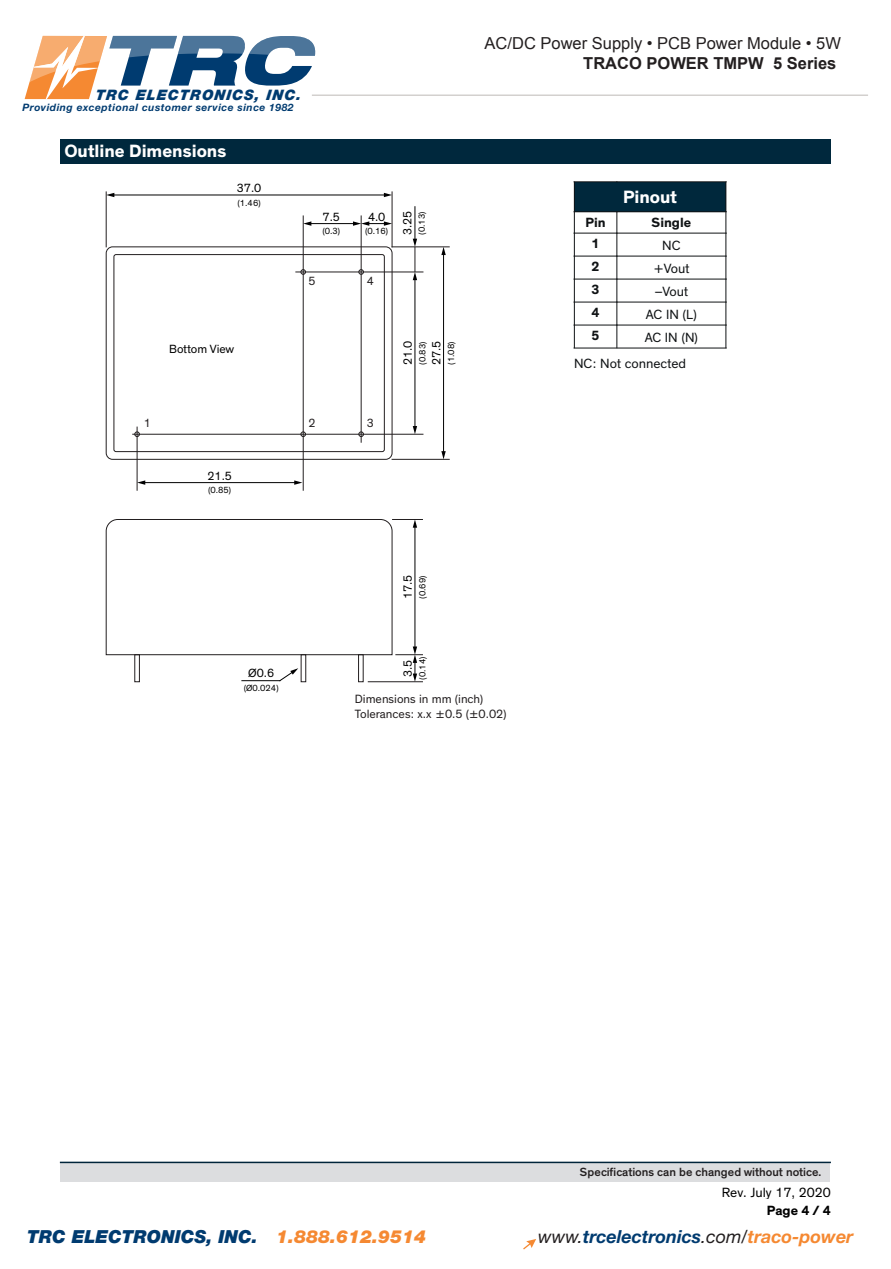
<style>
.page{position:relative;width:891px;height:1269px;background:#fff}
.page>*{position:absolute;margin:0;border:0;box-sizing:border-box;transform-origin:0 0}
.t1{font:700 18.15px "Theinhardt";color:#fff}
.t2{font:700 18.15px "Theinhardt";letter-spacing:-.005em;color:#fff}
.t3{font:italic 700 18px "Helvetica Neue LT Std";color:#003b70}
.t4{font:italic 900 18px "Helvetica Neue LT Std";color:#003b70}
.t5{font:16.5px/19.8px "Arial";color:#231f20;text-align:right}
.t6{font:italic 900 14.4px "Helvetica Neue LT Std";letter-spacing:.07em;color:#003b70}
.t7{font:13.65px/26px "Theinhardt";color:#101315}
.t8{font:13.65px/18.1px "Theinhardt";color:#000;text-align:right}
.t9{font:700 13.65px "Theinhardt";color:#101315}
.t10{font:12.15px/14.7px "Theinhardt";color:#231f20}
.t11{font:12.15px "Theinhardt";color:#000001}
.t12{font:500 12px "Theinhardt";color:#231f20}
.t13{font:italic 700 10.2px "Helvetica Neue LT Std";letter-spacing:.05em;color:#003b70}
.t14{font:9px "Theinhardt";color:#000001}
.s1{font-weight:700}
.s2{color:#f58932}
.s3{font-weight:400;color:#231f20}
</style>
<div class="page">
<hr style="left:312px;top:94px;width:556px;height:2px;background:#d3d0ce">
<svg style="left:24px;top:35px;width:294px;height:65px"></svg>
<svg style="left:523px;top:1239px;width:13px;height:11px"></svg>
<div style="left:60px;top:140px;width:771px;height:24px;background:#00283d"></div>
<div style="left:106px;top:246px;width:286px;height:214px;border:1px solid #231f20;border-radius:6px"></div>
<div style="left:114px;top:254px;width:271px;height:198px;border:1px solid #231f20;border-radius:2px"></div>
<hr style="left:361px;top:216px;width:1px;height:226px;background:#231f20">
<hr style="left:303px;top:216px;width:1px;height:274px;background:#231f20">
<hr style="left:137px;top:427px;width:1px;height:63px;background:#231f20">
<hr style="left:296px;top:272px;width:127px;height:1px;background:#231f20">
<hr style="left:133px;top:434px;width:290px;height:1px;background:#231f20">
<hr style="left:392px;top:459px;width:57px;height:1px;background:#231f20">
<hr style="left:392px;top:247px;width:57px;height:1px;background:#231f20">
<svg style="left:134px;top:432px;width:6px;height:5px"></svg>
<svg style="left:301px;top:269px;width:5px;height:6px"></svg>
<svg style="left:358px;top:269px;width:6px;height:6px"></svg>
<svg style="left:301px;top:432px;width:5px;height:5px"></svg>
<svg style="left:358px;top:432px;width:6px;height:5px"></svg>
<hr style="left:106px;top:192px;width:1px;height:55px;background:#231f20">
<hr style="left:392px;top:192px;width:1px;height:55px;background:#231f20">
<hr style="left:113px;top:195px;width:272px;height:1px;background:#000001">
<svg style="left:106px;top:193px;width:8px;height:4px"></svg>
<svg style="left:384px;top:193px;width:8px;height:4px"></svg>
<hr style="left:310px;top:223px;width:44px;height:1px;background:#000001">
<svg style="left:303px;top:221px;width:8px;height:5px"></svg>
<svg style="left:353px;top:221px;width:39px;height:5px"></svg>
<hr style="left:415px;top:207px;width:1px;height:33px;background:#000001">
<hr style="left:415px;top:279px;width:1px;height:149px;background:#000001">
<svg style="left:413px;top:426px;width:4px;height:8px"></svg>
<hr style="left:443px;top:254px;width:1px;height:199px;background:#000001">
<svg style="left:441px;top:247px;width:5px;height:8px"></svg>
<svg style="left:441px;top:451px;width:5px;height:8px"></svg>
<hr style="left:144px;top:482px;width:152px;height:1px;background:#000001">
<svg style="left:137px;top:480px;width:8px;height:5px"></svg>
<svg style="left:294px;top:480px;width:8px;height:5px"></svg>
<svg style="left:413px;top:239px;width:4px;height:41px"></svg>
<svg style="left:105px;top:519px;width:318px;height:163px"></svg>
<div style="left:574px;top:182px;width:152px;height:30px;background:#00283c"></div>
<hr style="left:574px;top:182px;width:43px;height:1px;background:#101315">
<hr style="left:617px;top:182px;width:109px;height:1px;background:#101315">
<hr style="left:574px;top:211px;width:43px;height:1px;background:#101315">
<hr style="left:617px;top:211px;width:109px;height:1px;background:#101315">
<hr style="left:574px;top:233px;width:43px;height:1px;background:#101315">
<hr style="left:617px;top:233px;width:109px;height:1px;background:#101315">
<hr style="left:574px;top:256px;width:43px;height:1px;background:#101315">
<hr style="left:617px;top:256px;width:109px;height:1px;background:#101315">
<hr style="left:574px;top:279px;width:43px;height:1px;background:#101315">
<hr style="left:617px;top:279px;width:109px;height:1px;background:#101315">
<hr style="left:574px;top:302px;width:43px;height:1px;background:#101315">
<hr style="left:617px;top:302px;width:109px;height:1px;background:#101315">
<hr style="left:574px;top:325px;width:43px;height:1px;background:#101315">
<svg style="left:574px;top:183px;width:1px;height:165px"></svg>
<hr style="left:617px;top:325px;width:109px;height:1px;background:#101315">
<svg style="left:617px;top:212px;width:1px;height:136px"></svg>
<svg style="left:726px;top:182px;width:1px;height:166px"></svg>
<hr style="left:574px;top:348px;width:152px;height:1px;background:#101315">
<div style="left:61px;top:1162px;width:769px;height:19px;background:#dcdddf"></div>
<hr style="left:61px;top:1162px;width:769px;height:1px;background:#00243a">
<p class="t6" style="left:95px;top:86px;width:209px">TRC ELECTRONICS, INC.</p>
<p class="t13" style="left:22px;top:101px;width:273px">Providing exceptional customer service since 1982</p>
<p class="t1" style="left:64px;top:140px;width:164px">Outline Dimensions</p>
<p class="t11" style="left:237px;top:183px;width:26px">37.0</p>
<p class="t14" style="left:238px;top:199px;width:25px">(1.46)</p>
<p class="t11" style="left:323px;top:212px;width:19px">7.5</p>
<p class="t14" style="left:322px;top:228px;width:19px">(0.3)</p>
<p class="t11" style="left:368px;top:212px;width:19px">4.0</p>
<p class="t14" style="left:365px;top:228px;width:25px">(0.16)</p>
<p class="t11" style="left:403px;top:235px;width:26px;rotate:-90deg">3.25</p>
<p class="t14" style="left:419px;top:235px;width:25px;rotate:-90deg">(0.13)</p>
<p class="t10" style="left:308px;top:274px;width:9px">5</p>
<p class="t10" style="left:367px;top:274px;width:9px">4</p>
<p class="t11" style="left:169px;top:344px;width:66px">Bottom View</p>
<p class="t10" style="left:144px;top:416px;width:9px">1</p>
<p class="t10" style="left:308px;top:416px;width:9px">2</p>
<p class="t10" style="left:367px;top:416px;width:9px">3</p>
<p class="t11" style="left:207px;top:471px;width:26px">21.5</p>
<p class="t14" style="left:208px;top:487px;width:25px">(0.85)</p>
<p class="t11" style="left:403px;top:365px;width:26px;rotate:-90deg">21.0</p>
<p class="t14" style="left:419px;top:365px;width:25px;rotate:-90deg">(0.83)</p>
<p class="t11" style="left:432px;top:365px;width:26px;rotate:-90deg">27.5</p>
<p class="t14" style="left:448px;top:365px;width:25px;rotate:-90deg">(1.08)</p>
<p class="t5" style="left:485px;top:34px;width:358px">AC/DC Power Supply • PCB Power Module • 5W<br><span class="s1">TRACO POWER TMPW 5 Series</span></p>
<p class="t2" style="left:623px;top:190px;width:55px">Pinout</p>
<p class="t9" style="left:586px;top:218px;width:22px">Pin</p>
<p class="t9" style="left:652px;top:218px;width:41px">Single</p>
<p class="t9" style="left:592px;top:239px;width:10px">1</p>
<p class="t7" style="left:662px;top:233px;width:20px">NC</p>
<p class="t9" style="left:592px;top:262px;width:10px">2</p>
<p class="t7" style="left:653px;top:256px;width:38px">+Vout</p>
<p class="t9" style="left:592px;top:285px;width:10px">3</p>
<p class="t7" style="left:655px;top:279px;width:35px">–Vout</p>
<p class="t9" style="left:592px;top:308px;width:10px">4</p>
<p class="t7" style="left:646px;top:302px;width:53px">AC IN (L)</p>
<p class="t9" style="left:592px;top:331px;width:10px">5</p>
<p class="t7" style="left:574px;top:325px;width:126px;text-indent:71px">AC IN (N)<br>NC: Not connected</p>
<p class="t11" style="left:248px;top:668px;width:27px">Ø0.6</p>
<p class="t14" style="left:244px;top:684px;width:36px">(Ø0.024)</p>
<p class="t11" style="left:403px;top:599px;width:26px;rotate:-90deg">17.5</p>
<p class="t14" style="left:419px;top:599px;width:25px;rotate:-90deg">(0.69)</p>
<p class="t11" style="left:403px;top:677px;width:19px;rotate:-90deg">3.5</p>
<p class="t14" style="left:419px;top:680px;width:25px;rotate:-90deg">(0.14)</p>
<p class="t10" style="left:355px;top:692px;width:153px">Dimensions in mm (inch)<br>Tolerances: x.x ±0.5 (±0.02)</p>
<p class="t12" style="left:580px;top:1167px;width:243px">Specifications can be changed without notice.</p>
<p class="t8" style="left:722px;top:1183px;width:110px">Rev. July 17, 2020<br><span class="s1">Page 4 / 4</span></p>
<p class="t4" style="left:27px;top:1225px;width:401px">TRC ELECTRONICS, INC. <span class="s2">1.888.612.9514</span></p>
<p class="t3" style="left:538px;top:1225px;width:317px"><span class="s3">www.</span>trcelectronics<span class="s3">.com/</span><span class="s2">traco-power</span></p>
</div>
